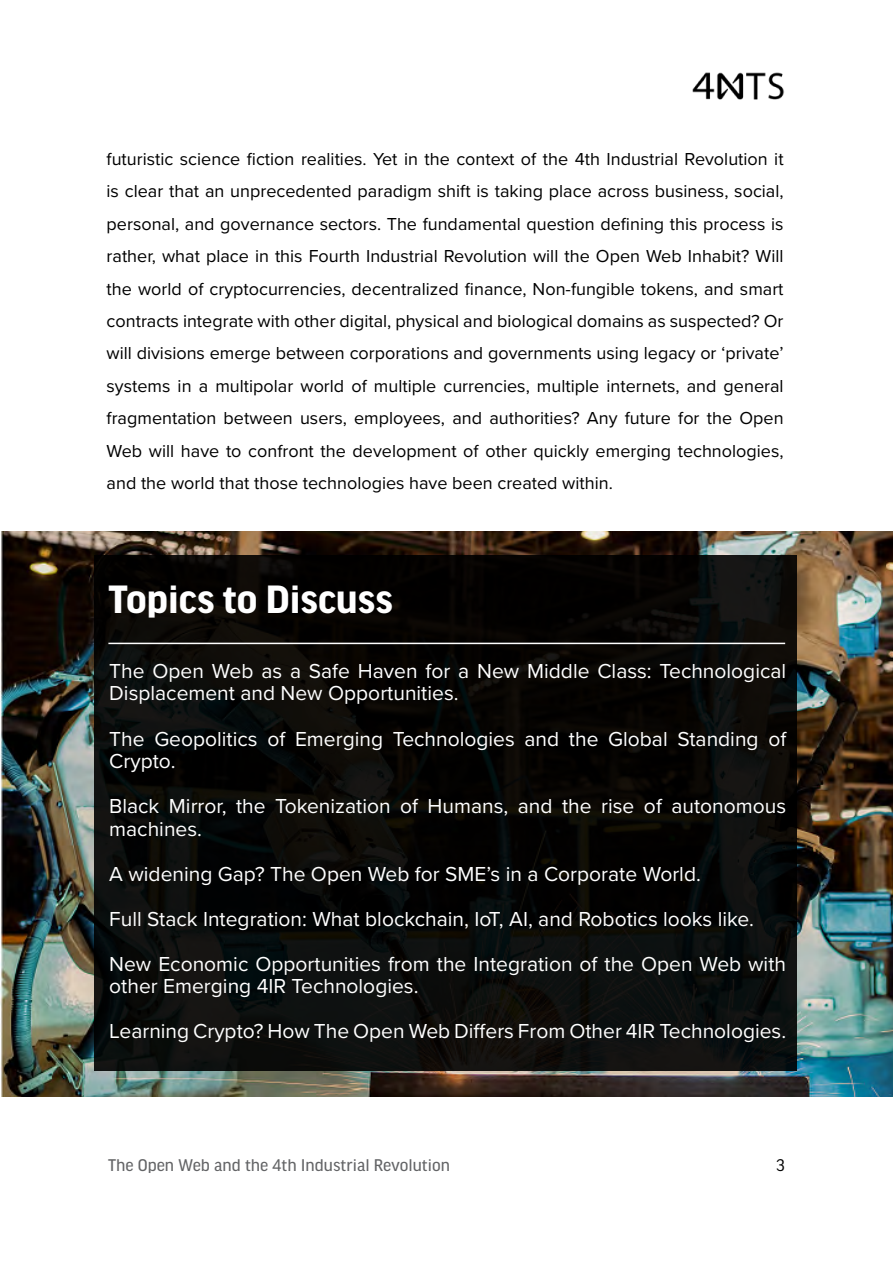
<style>
.page{position:relative;width:893px;height:1263px;background:#fff}
.page>*{position:absolute;margin:0;border:0;box-sizing:border-box;transform-origin:0 0}
.t1{font:700 42px "Good Headline Pro";color:#fff}
.t2{font:21px/22.5px "Proxima Nova";color:#fff}
.t3{font:18px/32.4px "Proxima Nova";color:#000;text-align:justify}
.t4{font:18px "Good Headline Pro News";color:#636466}
.t5{font:18px "Good Headline Pro";color:#000}
</style>
<div class="page">
<img style="left:692px;top:72px;width:93px;height:28px">
<img style="left:0;top:532px;width:893px;height:565px">
<div style="left:94px;top:555px;width:702px;height:516px;background:#090907"></div>
<hr style="left:108px;top:643px;width:677px;height:1px;background:#fff">
<p class="t3" style="left:107px;top:142px;width:678px">futuristic science fiction realities. Yet in the context of the 4th Industrial Revolution it is clear that an unprecedented paradigm shift is taking place across business, social, personal, and governance sectors. The fundamental question defining this process is rather, what place in this Fourth Industrial Revolution will the Open Web Inhabit? Will the world of cryptocurrencies, decentralized finance, Non-fungible tokens, and smart contracts integrate with other digital, physical and biological domains as suspected? Or will divisions emerge between corporations and governments using legacy or ‘private’ systems in a multipolar world of multiple currencies, multiple internets, and general fragmentation between users, employees, and authorities? Any future for the Open Web will have to confront the development of other quickly emerging technologies, and the world that those technologies have been created within.</p>
<h1 class="t1" style="left:109px;top:580px;width:286px">Topics to Discuss</h1>
<p class="t2" style="left:109px;top:659px;width:678px">The Open Web as a Safe Haven for a New Middle Class: Technological<br>Displacement and New Opportunities.</p>
<p class="t2" style="left:109px;top:726px;width:678px">The Geopolitics of Emerging Technologies and the Global Standing of<br>Crypto.</p>
<p class="t2" style="left:109px;top:794px;width:678px">Black Mirror, the Tokenization of Humans, and the rise of autonomous machines.</p>
<p class="t2" style="left:109px;top:850px;width:678px;line-height:45px">A widening Gap? The Open Web for SME’s in a Corporate World.<br>Full Stack Integration: What blockchain, IoT, AI, and Robotics looks like.<br>New Economic Opportunities from the Integration of the Open Web with</p>
<p class="t2" style="left:109px;top:962px;width:678px;line-height:45px">other Emerging 4IR Technologies.<br>Learning Crypto? How The Open Web Differs From Other 4IR Technologies.</p>
<p class="t4" style="left:108px;top:1156px;width:344px">The Open Web and the 4th Industrial Revolution</p>
<p class="t5" style="left:776px;top:1156px;width:10px">3</p>
</div>
